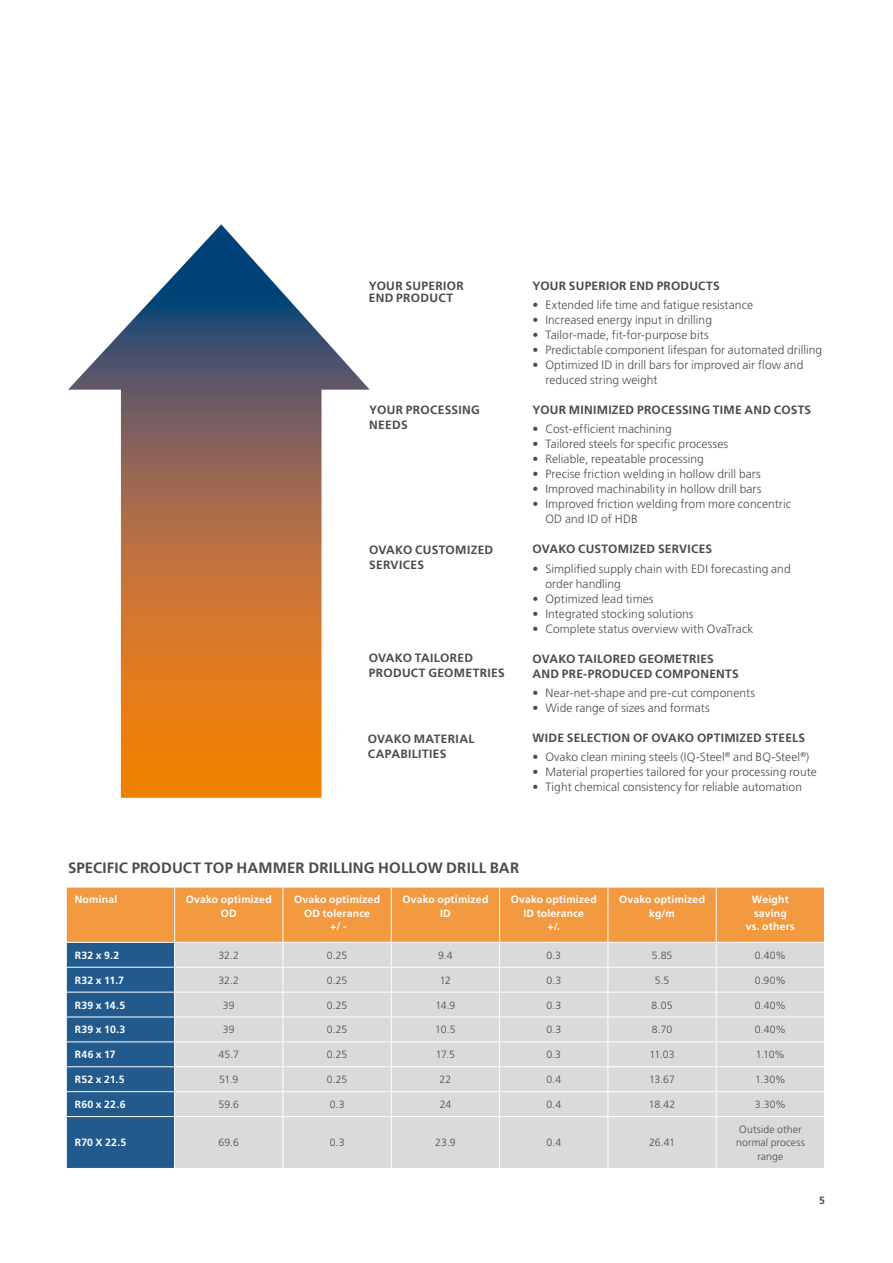
<style>
.page{position:relative;width:893px;height:1263px;background:#fff}
.page>*{position:absolute;margin:0;border:0;box-sizing:border-box;transform-origin:0 0}
.t1{font:700 15px "Frutiger LT Std";letter-spacing:.01em;color:#4b4b4d}
.t2{font:300 12px/15px "Frutiger LT Std";letter-spacing:.005em;color:#4b4b4d}
.t3{font:700 12px/15px "Frutiger LT Std";letter-spacing:.02em;color:#4b4b4d}
.t4{font:300 10.5px/13.5px "Frutiger LT Std";letter-spacing:.01em;color:#4b4b4d;text-align:center}
.t5{font:700 10.5px/13.5px "Frutiger LT Std";letter-spacing:.015em;color:#fff;text-align:center}
.t6{font:700 10.5px "Frutiger LT Std";color:#4b4b4d}
</style>
<div class="page">
<svg style="left:66px;top:887px;width:759px;height:281px;background:#cbc0b6"></svg>
<hr style="left:66px;top:1116px;width:109px;height:1px;background:#fff">
<hr style="left:66px;top:1117px;width:1px;height:51px;background:#fff">
<hr style="left:175px;top:1116px;width:108px;height:1px;background:#fff">
<hr style="left:174px;top:1117px;width:1px;height:51px;background:#fff">
<hr style="left:283px;top:1116px;width:108px;height:1px;background:#fff">
<hr style="left:283px;top:1117px;width:1px;height:51px;background:#fff">
<hr style="left:391px;top:1116px;width:109px;height:1px;background:#fff">
<hr style="left:391px;top:1117px;width:1px;height:51px;background:#fff">
<hr style="left:500px;top:1116px;width:108px;height:1px;background:#fff">
<hr style="left:499px;top:1117px;width:1px;height:51px;background:#fff">
<hr style="left:608px;top:1116px;width:108px;height:1px;background:#fff">
<hr style="left:607px;top:1117px;width:1px;height:51px;background:#fff">
<hr style="left:716px;top:1116px;width:109px;height:1px;background:#fff">
<hr style="left:716px;top:1117px;width:1px;height:51px;background:#fff">
<hr style="left:824px;top:1117px;width:1px;height:51px;background:#fff">
<svg style="left:68px;top:224px;width:302px;height:574px"></svg>
<p class="t3" style="left:369px;top:280px;width:97px;line-height:12px">YOUR SUPERIOR<br>END PRODUCT</p>
<p class="t3" style="left:369px;top:402px;width:112px">YOUR PROCESSING<br>NEEDS</p>
<p class="t3" style="left:369px;top:543px;width:126px">OVAKO CUSTOMIZED<br>SERVICES</p>
<p class="t3" style="left:369px;top:651px;width:137px">OVAKO TAILORED<br>PRODUCT GEOMETRIES</p>
<p class="t3" style="left:368px;top:731px;width:108px">OVAKO MATERIAL<br>CAPABILITIES</p>
<p class="t3" style="left:533px;top:278px;width:189px">YOUR SUPERIOR END PRODUCTS</p>
<p class="t2" style="left:533px;top:298px;width:222px">• Extended life time and fatigue resistance</p>
<p class="t2" style="left:533px;top:313px;width:181px">• Increased energy input in drilling</p>
<p class="t2" style="left:533px;top:328px;width:178px">• Tailor-made, fit-for-purpose bits</p>
<p class="t2" style="left:533px;top:343px;width:291px">• Predictable component lifespan for automated drilling</p>
<p class="t2" style="left:545px;top:358px;width:260px;text-indent:-13px">• Optimized ID in drill bars for improved air flow and reduced string weight</p>
<p class="t3" style="left:533px;top:403px;width:280px">YOUR MINIMIZED PROCESSING TIME AND COSTS</p>
<p class="t2" style="left:533px;top:422px;width:141px">• Cost-efficient machining</p>
<p class="t2" style="left:533px;top:437px;width:197px">• Tailored steels for specific processes</p>
<p class="t2" style="left:533px;top:452px;width:173px">• Reliable, repeatable processing</p>
<p class="t2" style="left:533px;top:467px;width:230px">• Precise friction welding in hollow drill bars</p>
<p class="t2" style="left:533px;top:482px;width:230px">• Improved machinability in hollow drill bars</p>
<p class="t2" style="left:545px;top:497px;width:247px;text-indent:-13px">• Improved friction welding from more concentric<br>OD and ID of HDB</p>
<p class="t3" style="left:533px;top:542px;width:181px">OVAKO CUSTOMIZED SERVICES</p>
<p class="t2" style="left:545px;top:561px;width:247px;text-indent:-13px">• Simplified supply chain with EDI forecasting and order handling</p>
<p class="t2" style="left:533px;top:591px;width:123px">• Optimized lead times</p>
<p class="t2" style="left:533px;top:606px;width:163px">• Integrated stocking solutions</p>
<p class="t2" style="left:533px;top:621px;width:222px">• Complete status overview with OvaTrack</p>
<p class="t3" style="left:533px;top:651px;width:208px">OVAKO TAILORED GEOMETRIES<br>AND PRE-PRODUCED COMPONENTS</p>
<p class="t2" style="left:533px;top:685px;width:224px">• Near-net-shape and pre-cut components</p>
<p class="t2" style="left:533px;top:700px;width:179px">• Wide range of sizes and formats</p>
<p class="t3" style="left:533px;top:730px;width:274px">WIDE SELECTION OF OVAKO OPTIMIZED STEELS</p>
<p class="t2" style="left:533px;top:750px;width:278px">• Ovako clean mining steels (IQ-Steel<sup>®</sup> and BQ-Steel<sup>®</sup>)</p>
<p class="t2" style="left:533px;top:765px;width:286px">• Material properties tailored for your processing route</p>
<p class="t2" style="left:533px;top:780px;width:271px">• Tight chemical consistency for reliable automation</p>
<p class="t1" style="left:68px;top:859px;width:453px">SPECIFIC PRODUCT TOP HAMMER DRILLING HOLLOW DRILL BAR</p>
<p class="t5" style="left:75px;top:893px;width:44px">Nominal</p>
<p class="t5" style="left:186px;top:893px;width:87px">Ovako optimized<br>OD</p>
<p class="t5" style="left:294px;top:893px;width:87px">Ovako optimized<br>OD tolerance<br>+/ -</p>
<p class="t5" style="left:402px;top:893px;width:87px">Ovako optimized<br>ID</p>
<p class="t5" style="left:511px;top:893px;width:87px">Ovako optimized<br>ID tolerance<br>+/.</p>
<p class="t5" style="left:619px;top:893px;width:87px">Ovako optimized kg/m</p>
<p class="t5" style="left:746px;top:893px;width:50px">Weight saving vs. others</p>
<p class="t5" style="left:75px;top:948px;width:46px">R32 x 9.2</p>
<p class="t4" style="left:218px;top:948px;width:22px">32.2</p>
<p class="t4" style="left:327px;top:948px;width:22px">0.25</p>
<p class="t4" style="left:438px;top:948px;width:16px">9.4</p>
<p class="t4" style="left:546px;top:948px;width:16px">0.3</p>
<p class="t4" style="left:652px;top:948px;width:22px">5.85</p>
<p class="t4" style="left:755px;top:948px;width:33px">0.40%</p>
<p class="t5" style="left:75px;top:973px;width:51px">R32 x 11.7</p>
<p class="t4" style="left:218px;top:973px;width:22px">32.2</p>
<p class="t4" style="left:327px;top:973px;width:22px">0.25</p>
<p class="t4" style="left:440px;top:973px;width:13px">12</p>
<p class="t4" style="left:546px;top:973px;width:16px">0.3</p>
<p class="t4" style="left:655px;top:973px;width:16px">5.5</p>
<p class="t4" style="left:755px;top:973px;width:33px">0.90%</p>
<p class="t5" style="left:75px;top:998px;width:52px">R39 x 14.5</p>
<p class="t4" style="left:223px;top:998px;width:13px">39</p>
<p class="t4" style="left:327px;top:998px;width:22px">0.25</p>
<p class="t4" style="left:435px;top:998px;width:22px">14.9</p>
<p class="t4" style="left:546px;top:998px;width:16px">0.3</p>
<p class="t4" style="left:652px;top:998px;width:22px">8.05</p>
<p class="t4" style="left:755px;top:998px;width:33px">0.40%</p>
<p class="t5" style="left:75px;top:1023px;width:52px">R39 x 10.3</p>
<p class="t4" style="left:223px;top:1023px;width:13px">39</p>
<p class="t4" style="left:327px;top:1023px;width:22px">0.25</p>
<p class="t4" style="left:435px;top:1023px;width:22px">10.5</p>
<p class="t4" style="left:546px;top:1023px;width:16px">0.3</p>
<p class="t4" style="left:652px;top:1023px;width:22px">8.70</p>
<p class="t4" style="left:755px;top:1023px;width:33px">0.40%</p>
<p class="t5" style="left:75px;top:1048px;width:42px">R46 x 17</p>
<p class="t4" style="left:219px;top:1048px;width:22px">45.7</p>
<p class="t4" style="left:327px;top:1048px;width:22px">0.25</p>
<p class="t4" style="left:436px;top:1048px;width:21px">17.5</p>
<p class="t4" style="left:546px;top:1048px;width:16px">0.3</p>
<p class="t4" style="left:650px;top:1048px;width:27px">11.03</p>
<p class="t4" style="left:756px;top:1048px;width:31px">1.10%</p>
<p class="t5" style="left:75px;top:1073px;width:51px">R52 x 21.5</p>
<p class="t4" style="left:219px;top:1073px;width:21px">51.9</p>
<p class="t4" style="left:327px;top:1073px;width:22px">0.25</p>
<p class="t4" style="left:440px;top:1073px;width:13px">22</p>
<p class="t4" style="left:546px;top:1073px;width:16px">0.4</p>
<p class="t4" style="left:649px;top:1073px;width:27px">13.67</p>
<p class="t4" style="left:755px;top:1073px;width:32px">1.30%</p>
<p class="t5" style="left:75px;top:1098px;width:52px">R60 x 22.6</p>
<p class="t4" style="left:219px;top:1098px;width:22px">59.6</p>
<p class="t4" style="left:330px;top:1098px;width:16px">0.3</p>
<p class="t4" style="left:440px;top:1098px;width:13px">24</p>
<p class="t4" style="left:546px;top:1098px;width:16px">0.4</p>
<p class="t4" style="left:649px;top:1098px;width:28px">18.42</p>
<p class="t4" style="left:755px;top:1098px;width:33px">3.30%</p>
<p class="t5" style="left:75px;top:1136px;width:53px">R70 X 22.5</p>
<p class="t4" style="left:219px;top:1136px;width:22px">69.6</p>
<p class="t4" style="left:330px;top:1136px;width:16px">0.3</p>
<p class="t4" style="left:435px;top:1136px;width:22px">23.9</p>
<p class="t4" style="left:546px;top:1136px;width:16px">0.4</p>
<p class="t4" style="left:649px;top:1136px;width:28px">26.41</p>
<p class="t4" style="left:736px;top:1123px;width:70px">Outside other normal process range</p>
<p class="t6" style="left:819px;top:1194px;width:7px">5</p>
</div>
